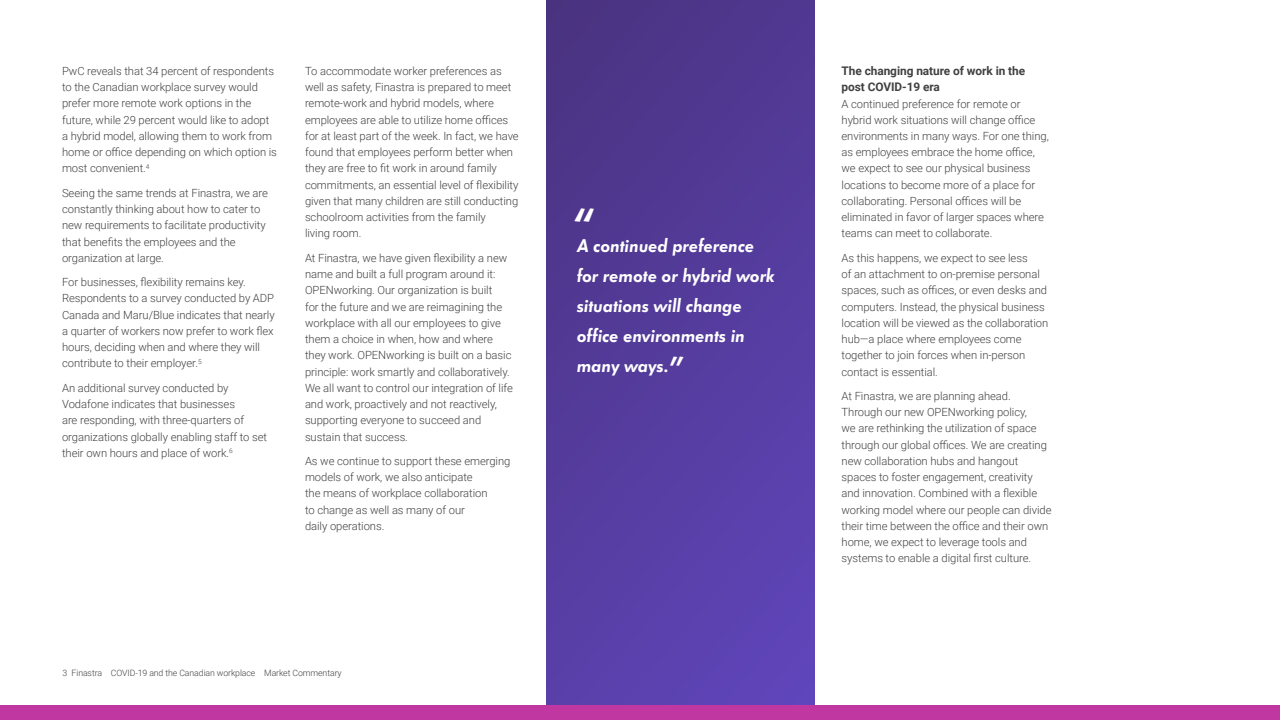
<style>
.page{position:relative;width:1280px;height:720px;background:#fff}
.page>*{position:absolute;margin:0;border:0;box-sizing:border-box;transform-origin:0 0}
.t1{font:600 48px "Futura EF";color:#fff}
.t2{font:italic 600 19.25px/30px "Futura EF";letter-spacing:-.005em;color:#fff}
.t3{font:700 11.88px/16.2px "Roboto";letter-spacing:-.005em;color:#414141}
.t4{font:300 11.25px/16.2px "Roboto";letter-spacing:-.005em;color:#414141}
.t5{font:300 8.75px "Roboto";letter-spacing:-.01em;color:#414141}
.s1{font-style:normal;font-size:33px}
</style>
<div class="page">
<div style="left:546px;top:0;width:269px;height:709px;background:linear-gradient(to bottom,#4d3587,#5c43b3)"></div>
<div style="left:0;top:705px;width:1280px;height:15px;background:#c137a2"></div>
<p class="t4" style="left:62px;top:62px;width:216px">PwC reveals that 34 percent of respondents to the Canadian workplace survey would prefer more remote work options in the future, while 29 percent would like to adopt a hybrid model, allowing them to work from home or office depending on which option is most convenient.<sup>4</sup></p>
<p class="t4" style="left:62px;top:184px;width:207px">Seeing the same trends at Finastra, we are constantly thinking about how to cater to new requirements to facilitate productivity that benefits the employees and the organization at large.</p>
<p class="t4" style="left:62px;top:274px;width:214px">For businesses, flexibility remains key.<br>Respondents to a survey conducted by ADP Canada and Maru/Blue indicates that nearly a quarter of workers now prefer to work flex hours, deciding when and where they will contribute to their employer.<sup>5</sup></p>
<p class="t4" style="left:62px;top:379px;width:207px">An additional survey conducted by Vodafone indicates that businesses<br>are responding, with three-quarters of organizations globally enabling staff to set their own hours and place of work.<sup>6</sup></p>
<p class="t4" style="left:305px;top:62px;width:215px">To accommodate worker preferences as well as safety, Finastra is prepared to meet remote-work and hybrid models, where employees are able to utilize home offices for at least part of the week. In fact, we have found that employees perform better when they are free to fit work in around family commitments, an essential level of flexibility given that many children are still conducting schoolroom activities from the family<br>living room.</p>
<p class="t4" style="left:305px;top:249px;width:209px">At Finastra, we have given flexibility a new name and built a full program around it:<br>OPENworking. Our organization is built<br>for the future and we are reimagining the workplace with all our employees to give them a choice in when, how and where they work. OPENworking is built on a basic principle: work smartly and collaboratively.<br>We all want to control our integration of life and work, proactively and not reactively, supporting everyone to succeed and sustain that success.</p>
<p class="t4" style="left:305px;top:452px;width:207px">As we continue to support these emerging models of work, we also anticipate<br>the means of workplace collaboration<br>to change as well as many of our<br>daily operations.</p>
<p class="t5" style="left:62px;top:667px;width:281px">3 Finastra COVID-19 and the Canadian workplace Market Commentary</p>
<h1 class="t1" style="left:572px;top:196px;width:25px">“</h1>
<h2 class="t2" style="left:577px;top:231px;width:200px">A continued preference for remote or hybrid work situations will change office environments in many ways.<span class="s1">”</span></h2>
<p class="t3" style="left:842px;top:62px;width:185px">The changing nature of work in the post COVID-19 era</p>
<p class="t4" style="left:842px;top:95px;width:209px">A continued preference for remote or hybrid work situations will change office environments in many ways. For one thing, as employees embrace the home office, we expect to see our physical business locations to become more of a place for collaborating. Personal offices will be eliminated in favor of larger spaces where teams can meet to collaborate.</p>
<p class="t4" style="left:842px;top:249px;width:208px">As this happens, we expect to see less<br>of an attachment to on-premise personal spaces, such as offices, or even desks and computers. Instead, the physical business location will be viewed as the collaboration hub—a place where employees come together to join forces when in-person contact is essential.</p>
<p class="t4" style="left:842px;top:387px;width:211px">At Finastra, we are planning ahead.<br>Through our new OPENworking policy,<br>we are rethinking the utilization of space through our global offices. We are creating new collaboration hubs and hangout spaces to foster engagement, creativity and innovation. Combined with a flexible working model where our people can divide their time between the office and their own home, we expect to leverage tools and systems to enable a digital first culture.</p>
</div>
